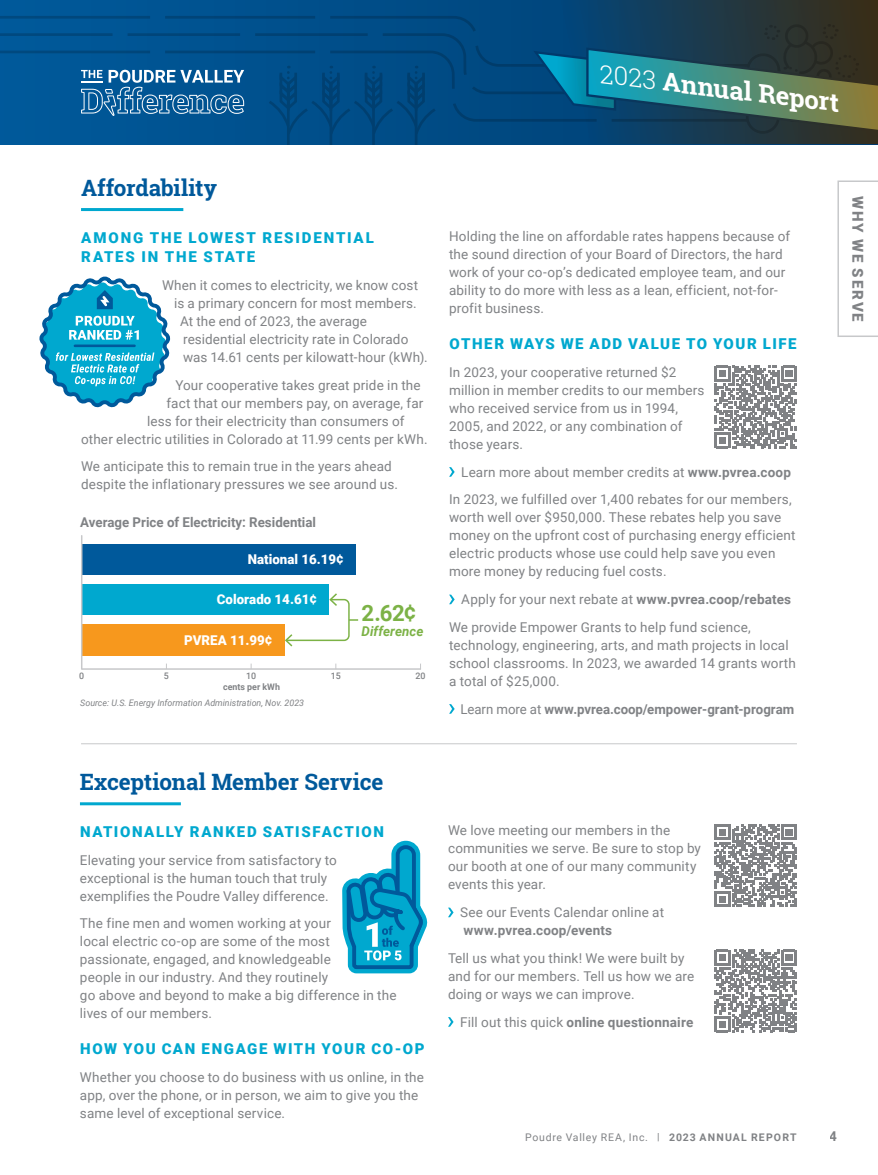
<style>
.page{position:relative;width:878px;height:1175px;background:#fff}
.page>*{position:absolute;margin:0;border:0;box-sizing:border-box;transform-origin:0 0}
.t1{font:700 25.2px "Roboto Slab";color:#fff}
.t2{font:700 22.5px "Roboto Slab";letter-spacing:-.005em;color:#00599b}
.t3{font:700 22.5px "Roboto";color:#7cb246}
.t4{font:900 15px/19.5px "Roboto";letter-spacing:.11em;color:#00a8cf}
.t5{font:900 15px "Roboto";letter-spacing:.125em;color:#808285}
.t6{font:13.5px/18px "Roboto";letter-spacing:.01em;color:#808285}
.t7{font:700 13.5px "Roboto";color:#808285}
.t8{font:900 13.5px "Roboto";color:#fff}
.t9{font:italic 700 13.5px "Roboto";letter-spacing:.005em;color:#7cb246}
.t10{font:10.5px "Roboto";letter-spacing:.07em;color:#808285}
.t11{font:italic 9px "Roboto";color:#808285}
.t12{font:700 9px "Roboto";color:#808285}
.t13{font:500 9px "Roboto";color:#808285}
.s1{font-weight:300}
.s2{font-weight:700}
.s3{font-weight:400}
</style>
<div class="page">
<hr style="left:81px;top:208px;width:102px;height:3px;background:#00a8cf">
<svg style="left:449px;top:467px;width:5px;height:10px"></svg>
<svg style="left:449px;top:594px;width:5px;height:10px"></svg>
<svg style="left:449px;top:704px;width:5px;height:9px"></svg>
<hr style="left:80px;top:802px;width:101px;height:3px;background:#00a8cf">
<svg style="left:448px;top:907px;width:5px;height:10px"></svg>
<svg style="left:448px;top:1017px;width:5px;height:9px"></svg>
<svg style="left:714px;top:824px;width:83px;height:82px"></svg>
<svg style="left:714px;top:949px;width:83px;height:83px"></svg>
<div style="left:81px;top:544px;width:275px;height:30px;background:#00599b"></div>
<div style="left:81px;top:584px;width:248px;height:31px;background:#00a8cf"></div>
<div style="left:81px;top:625px;width:204px;height:31px;background:#f7981d"></div>
<hr style="left:82px;top:668px;width:339px;height:2px;background:#c7c8ca">
<hr style="left:81px;top:535px;width:1px;height:134px;background:#c7c8ca">
<svg style="left:285px;top:593px;width:73px;height:53px"></svg>
<svg style="left:714px;top:366px;width:83px;height:82px"></svg>
<svg style="left:342px;top:840px;width:84px;height:133px"></svg>
<svg style="left:39px;top:276px;width:131px;height:131px"></svg>
<hr style="left:81px;top:743px;width:715px;height:1px;background:#c7c8ca">
<svg style="left:837px;top:180px;width:41px;height:157px"></svg>
<svg style="left:0;top:0;width:878px;height:144px;background:#11527a"></svg>
<h1 class="t1" style="left:603px;top:56px;width:242px;rotate:7deg"><span class="s1">2023</span> Annual Report</h1>
<h2 class="t2" style="left:81px;top:173px;width:137px">Affordability</h2>
<p class="t4" style="left:81px;top:227px;width:294px">AMONG THE LOWEST RESIDENTIAL<br>RATES IN THE STATE</p>
<p class="t6" style="left:162px;top:276px;width:257px">When it comes to electricity, we know cost</p>
<p class="t6" style="left:174px;top:294px;width:244px">is a primary concern for most members.</p>
<p class="t6" style="left:180px;top:312px;width:188px">At the end of 2023, the average</p>
<p class="t6" style="left:183px;top:329px;width:227px">residential electricity rate in Colorado</p>
<p class="t6" style="left:183px;top:347px;width:246px">was 14.61 cents per kilowatt-hour (kWh).</p>
<p class="t6" style="left:175px;top:375px;width:247px">Your cooperative takes great pride in the</p>
<p class="t6" style="left:166px;top:393px;width:258px">fact that our members pay, on average, far</p>
<p class="t6" style="left:147px;top:411px;width:259px">less for their electricity than consumers of</p>
<p class="t6" style="left:81px;top:429px;width:348px">other electric utilities in Colorado at 11.99 cents per kWh.</p>
<p class="t6" style="left:81px;top:457px;width:318px">We anticipate this to remain true in the years ahead despite the inflationary pressures we see around us.</p>
<p class="t7" style="left:80px;top:513px;width:237px">Average Price of Electricity: Residential</p>
<p class="t8" style="left:248px;top:550px;width:98px">National 16.19¢</p>
<p class="t8" style="left:217px;top:590px;width:102px">Colorado 14.61¢</p>
<p class="t8" style="left:184px;top:630px;width:90px">PVREA 11.99¢</p>
<h2 class="t3" style="left:361px;top:597px;width:57px">2.62¢</h2>
<p class="t9" style="left:361px;top:621px;width:63px">Difference</p>
<p class="t13" style="left:79px;top:670px;width:7px">0</p>
<p class="t13" style="left:164px;top:670px;width:7px">5</p>
<p class="t13" style="left:246px;top:670px;width:12px">10</p>
<p class="t13" style="left:331px;top:670px;width:12px">15</p>
<p class="t13" style="left:415px;top:670px;width:12px">20</p>
<p class="t12" style="left:223px;top:680px;width:58px">cents per kWh</p>
<p class="t11" style="left:80px;top:697px;width:225px">Source: U.S. Energy Information Administration, Nov. 2023</p>
<p class="t6" style="left:449px;top:227px;width:342px">Holding the line on affordable rates happens because of the sound direction of your Board of Directors, the hard work of your co-op’s dedicated employee team, and our ability to do more with less as a lean, efficient, not-for&shy;profit business.</p>
<p class="t4" style="left:449px;top:333px;width:349px">OTHER WAYS WE ADD VALUE TO YOUR LIFE</p>
<p class="t6" style="left:449px;top:362px;width:257px">In 2023, your cooperative returned $2 million in member credits to our members who received service from us in 1994,<br>2005, and 2022, or any combination of those years.</p>
<p class="t6" style="left:449px;top:457px;width:344px;line-height:27.8px;text-align:right">Learn more about member credits at <span class="s2">www.pvrea.coop<br></span>In 2023, we fulfilled over 1,400 rebates for our members,</p>
<p class="t6" style="left:449px;top:508px;width:348px">worth well over $950,000. These rebates help you save money on the upfront cost of purchasing energy efficient electric products whose use could help save you even more money by reducing fuel costs.</p>
<p class="t6" style="left:449px;top:585px;width:343px;line-height:27.8px;text-indent:12px">Apply for your next rebate at <span class="s2">www.pvrea.coop/rebates<br></span>We provide Empower Grants to help fund science,</p>
<p class="t6" style="left:449px;top:635px;width:348px">technology, engineering, arts, and math projects in local school classrooms. In 2023, we awarded 14 grants worth a total of $25,000.</p>
<p class="t7" style="left:460px;top:699px;width:335px"><span class="s3">Learn more at</span> www.pvrea.coop/empower-grant-program</p>
<p class="t5" style="left:868px;top:196px;width:127px;rotate:90deg">WHY WE SERVE</p>
<h2 class="t2" style="left:80px;top:767px;width:305px">Exceptional Member Service</h2>
<p class="t4" style="left:80px;top:821px;width:305px">NATIONALLY RANKED SATISFACTION</p>
<p class="t6" style="left:80px;top:850px;width:258px">Elevating your service from satisfactory to exceptional is the human touch that truly exemplifies the Poudre Valley difference.</p>
<p class="t6" style="left:80px;top:914px;width:318px">The fine men and women working at your<br>local electric co-op are some of the most passionate, engaged, and knowledgeable<br>people in our industry. And they routinely<br>go above and beyond to make a big difference in the lives of our members.</p>
<p class="t4" style="left:80px;top:1038px;width:346px">HOW YOU CAN ENGAGE WITH YOUR CO-OP</p>
<p class="t6" style="left:80px;top:1067px;width:345px">Whether you choose to do business with us online, in the app, over the phone, or in person, we aim to give you the same level of exceptional service.</p>
<p class="t6" style="left:448px;top:821px;width:254px">We love meeting our members in the communities we serve. Be sure to stop by our booth at one of our many community events this year.</p>
<p class="t6" style="left:460px;top:903px;width:205px">See our Events Calendar online at</p>
<p class="t7" style="left:463px;top:921px;width:150px">www.pvrea.coop/events</p>
<p class="t6" style="left:448px;top:948px;width:248px">Tell us what you think! We were built by and for our members. Tell us how we are doing or ways we can improve.</p>
<p class="t7" style="left:460px;top:1012px;width:235px"><span class="s3">Fill out this quick</span> online questionnaire</p>
<p class="t10" style="left:525px;top:1130px;width:273px">Poudre Valley REA, Inc. | <span class="s2">2023 ANNUAL REPORT</span></p>
<p class="t7" style="left:829px;top:1126px;width:9px">4</p>
</div>
